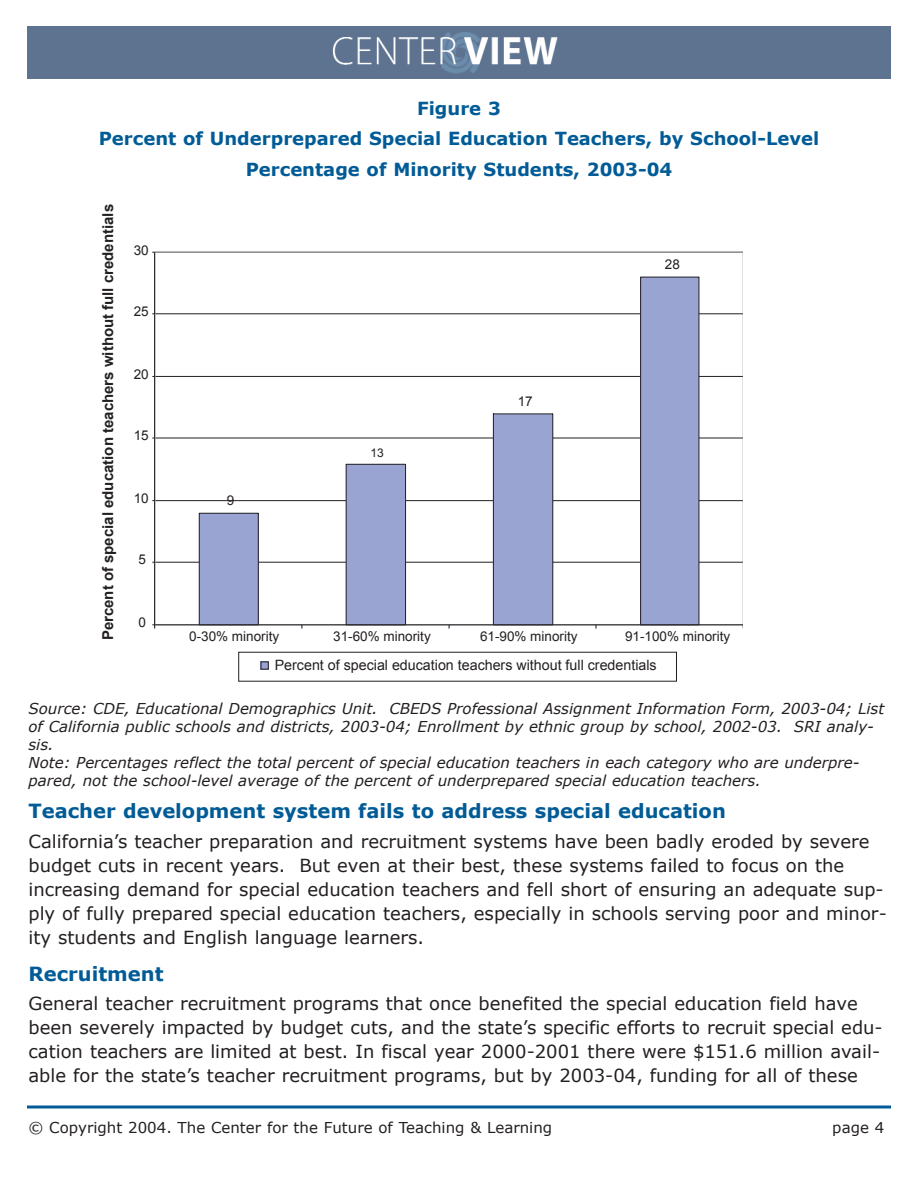
<style>
.page{position:relative;width:918px;height:1188px;background:#fff}
.page>*{position:absolute;margin:0;border:0;box-sizing:border-box;transform-origin:0 0}
.t1{font:700 19.5px "Verdana";color:#005b96}
.t2{font:18px/24px "Verdana";color:#231f20}
.t3{font:700 18px/30.5px "Verdana";color:#005b96;text-align:center}
.t4{font:italic 15px/18px "Verdana";color:#231f20}
.t5{font:15px "Verdana";color:#231f20}
.t6{font:700 15px "Arial";color:#231f20}
.t7{font:14.25px "Arial";color:#231f20}
.t8{font:13.5px "Arial";color:#231f20}
.t9{font:12px "Arial";color:#231f20}
</style>
<div class="page">
<img style="left:27px;top:27px;width:864px;height:52px">
<hr style="left:154px;top:562px;width:589px;height:1px;background:#231f20">
<hr style="left:154px;top:500px;width:589px;height:1px;background:#231f20">
<hr style="left:154px;top:438px;width:589px;height:1px;background:#231f20">
<hr style="left:154px;top:376px;width:589px;height:1px;background:#231f20">
<hr style="left:154px;top:314px;width:589px;height:1px;background:#231f20">
<hr style="left:154px;top:252px;width:589px;height:1px;background:#949698">
<hr style="left:743px;top:252px;width:1px;height:373px;background:#949698">
<div style="left:199px;top:513px;width:59px;height:112px;background:#9aa4d3"></div>
<hr style="left:199px;top:513px;width:59px;height:1px;background:#231f20">
<hr style="left:258px;top:513px;width:1px;height:112px;background:#231f20">
<hr style="left:199px;top:513px;width:1px;height:112px;background:#231f20">
<div style="left:346px;top:464px;width:59px;height:161px;background:#9aa4d3"></div>
<hr style="left:346px;top:464px;width:60px;height:1px;background:#231f20">
<hr style="left:405px;top:464px;width:1px;height:161px;background:#231f20">
<hr style="left:346px;top:464px;width:1px;height:161px;background:#231f20">
<div style="left:493px;top:414px;width:60px;height:211px;background:#9aa4d3"></div>
<hr style="left:493px;top:414px;width:60px;height:1px;background:#231f20">
<hr style="left:553px;top:414px;width:1px;height:211px;background:#231f20">
<hr style="left:493px;top:414px;width:1px;height:211px;background:#231f20">
<div style="left:640px;top:277px;width:59px;height:348px;background:#9aa4d3"></div>
<hr style="left:640px;top:277px;width:59px;height:1px;background:#231f20">
<hr style="left:699px;top:277px;width:1px;height:348px;background:#231f20">
<hr style="left:640px;top:277px;width:1px;height:348px;background:#231f20">
<hr style="left:154px;top:252px;width:1px;height:373px;background:#231f20">
<hr style="left:154px;top:625px;width:589px;height:1px;background:#231f20">
<div style="left:238px;top:652px;width:439px;height:29px;border:1px solid #231f20"></div>
<div style="left:260px;top:661px;width:9px;height:9px;background:#9aa4d3"></div>
<div style="left:261px;top:662px;width:8px;height:7px;border:1px solid #231f20"></div>
<hr style="left:27px;top:1106px;width:864px;height:2px;background:#005b96">
<p class="t3" style="left:99px;top:93px;width:722px">Figure 3<br>Percent of Underprepared Special Education Teachers, by School-Level<br>Percentage of Minority Students, 2003-04</p>
<p class="t6" style="left:100px;top:640px;width:438px;rotate:-90deg">Percent of special education teachers without full credentials</p>
<p class="t8" style="left:134px;top:242px;width:17px">30</p>
<p class="t8" style="left:134px;top:304px;width:17px">25</p>
<p class="t8" style="left:134px;top:367px;width:17px">20</p>
<p class="t8" style="left:134px;top:428px;width:17px">15</p>
<p class="t8" style="left:134px;top:491px;width:17px">10</p>
<p class="t8" style="left:138px;top:552px;width:9px">5</p>
<p class="t8" style="left:138px;top:615px;width:9px">0</p>
<p class="t8" style="left:227px;top:493px;width:9px">9</p>
<p class="t9" style="left:370px;top:446px;width:15px">13</p>
<p class="t8" style="left:518px;top:394px;width:17px">17</p>
<p class="t8" style="left:665px;top:257px;width:17px">28</p>
<p class="t8" style="left:189px;top:629px;width:92px">0-30% minority</p>
<p class="t8" style="left:333px;top:629px;width:99px">31-60% minority</p>
<p class="t8" style="left:480px;top:629px;width:99px">61-90% minority</p>
<p class="t8" style="left:625px;top:629px;width:107px">91-100% minority</p>
<p class="t7" style="left:275px;top:657px;width:384px">Percent of special education teachers without full credentials</p>
<p class="t4" style="left:28px;top:699px;width:857px">Source: CDE, Educational Demographics Unit. CBEDS Professional Assignment Information Form, 2003-04; List of California public schools and districts, 2003-04; Enrollment by ethnic group by school, 2002-03. SRI analy&shy;sis.<br>Note: Percentages reflect the total percent of special education teachers in each category who are underpre&shy;pared, not the school-level average of the percent of underprepared special education teachers.</p>
<p class="t1" style="left:28px;top:799px;width:699px">Teacher development system fails to address special education</p>
<p class="t2" style="left:28px;top:829px;width:860px">California’s teacher preparation and recruitment systems have been badly eroded by severe budget cuts in recent years. But even at their best, these systems failed to focus on the increasing demand for special education teachers and fell short of ensuring an adequate sup&shy;ply of fully prepared special education teachers, especially in schools serving poor and minor&shy;ity students and English language learners.</p>
<p class="t1" style="left:28px;top:961px;width:137px">Recruitment</p>
<p class="t2" style="left:28px;top:991px;width:856px">General teacher recruitment programs that once benefited the special education field have been severely impacted by budget cuts, and the state’s specific efforts to recruit special edu&shy;cation teachers are limited at best. In fiscal year 2000-2001 there were $151.6 million avail&shy;able for the state’s teacher recruitment programs, but by 2003-04, funding for all of these</p>
<p class="t5" style="left:28px;top:1118px;width:525px">© Copyright 2004. The Center for the Future of Teaching &amp; Learning</p>
<p class="t5" style="left:832px;top:1118px;width:53px">page 4</p>
</div>
